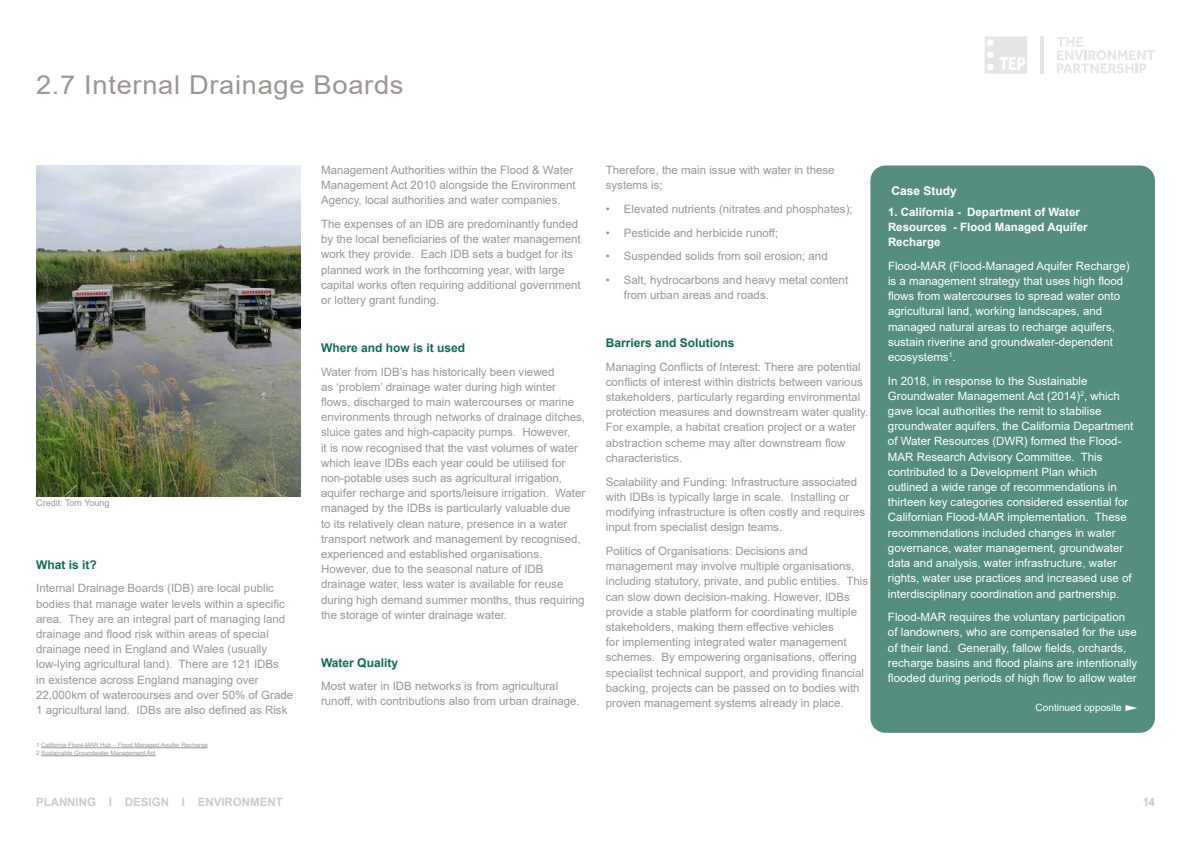
<style>
.page{position:relative;width:1191px;height:842px;background:#fff}
.page>*{position:absolute;margin:0;border:0;box-sizing:border-box;transform-origin:0 0}
.t1{font:26px "Arial";letter-spacing:.025em;color:#9b9692;scale:1.05 1}
.t2{font:700 12px "Arial";color:#0f6b58}
.t3{font:700 12px "Arial";color:#fff}
.t4{font:11.5px/15.2px "Arial";color:#9b9692}
.t5{font:11.5px/15.2px "Arial";color:#fff}
.t6{font:700 11.5px/15.2px "Arial";color:#fff}
.t7{font:700 11.5px "Arial";color:#9b9692}
.t8{font:10px "Arial";color:#fff}
.t9{font:9px "Arial";color:#9b9692}
.t10{font:6px/8px "Arial";color:#9b9692}
</style>
<div class="page">
<svg style="left:1057px;top:37px;width:98px;height:37px"></svg>
<hr style="left:1040px;top:36px;width:3px;height:38px;background:#e6e5e4">
<svg style="left:985px;top:36px;width:42px;height:38px"></svg>
<div style="left:870px;top:165px;width:285px;height:568px;background:#558e7e;border-radius:15px"></div>
<hr style="left:41px;top:747px;width:167px;height:1px;background:#9b9692">
<hr style="left:41px;top:755px;width:115px;height:1px;background:#9b9692">
<img style="left:36px;top:165px;width:264px;height:332px">
<svg style="left:1125px;top:705px;width:12px;height:6px"></svg>
<h1 class="t1" style="left:36px;top:67px;width:351px">2.7 Internal Drainage Boards</h1>
<p class="t9" style="left:36px;top:496px;width:75px">Credit: Tom Young</p>
<p class="t2" style="left:36px;top:556px;width:62px">What is it?</p>
<p class="t4" style="left:36px;top:581px;width:258px">Internal Drainage Boards (IDB) are local public bodies that manage water levels within a specific area. They are an integral part of managing land drainage and flood risk within areas of special drainage need in England and Wales (usually low-lying agricultural land). There are 121 IDBs<br>in existence across England managing over 22,000km of watercourses and over 50% of Grade 1 agricultural land. IDBs are also defined as Risk</p>
<p class="t10" style="left:36px;top:741px;width:173px">1 California Flood-MAR Hub – Flood Managed Aquifer Recharge<br>2 Sustainable Groundwater Management Act</p>
<p class="t4" style="left:321px;top:162px;width:256px">Management Authorities within the Flood &amp; Water<br>Management Act 2010 alongside the Environment<br>Agency, local authorities and water companies.</p>
<p class="t4" style="left:321px;top:216px;width:261px">The expenses of an IDB are predominantly funded by the local beneficiaries of the water management work they provide. Each IDB sets a budget for its planned work in the forthcoming year, with large capital works often requiring additional government or lottery grant funding.</p>
<p class="t2" style="left:321px;top:339px;width:146px">Where and how is it used</p>
<p class="t4" style="left:321px;top:364px;width:266px">Water from IDB’s has historically been viewed<br>as ‘problem’ drainage water during high winter flows, discharged to main watercourses or marine environments through networks of drainage ditches, sluice gates and high-capacity pumps. However,<br>it is now recognised that the vast volumes of water which leave IDBs each year could be utilised for non-potable uses such as agricultural irrigation, aquifer recharge and sports/leisure irrigation. Water managed by the IDBs is particularly valuable due<br>to its relatively clean nature, presence in a water transport network and management by recognised, experienced and established organisations.<br>However, due to the seasonal nature of IDB drainage water, less water is available for reuse during high demand summer months, thus requiring the storage of winter drainage water.</p>
<p class="t2" style="left:321px;top:654px;width:78px">Water Quality</p>
<p class="t4" style="left:321px;top:678px;width:260px">Most water in IDB networks is from agricultural runoff, with contributions also from urban drainage.</p>
<p class="t4" style="left:606px;top:162px;width:230px">Therefore, the main issue with water in these systems is;</p>
<p class="t4" style="left:606px;top:201px;width:248px">• Elevated nutrients (nitrates and phosphates);</p>
<p class="t4" style="left:606px;top:225px;width:174px">• Pesticide and herbicide runoff;</p>
<p class="t4" style="left:606px;top:248px;width:223px">• Suspended solids from soil erosion; and</p>
<p class="t4" style="left:624px;top:272px;width:226px;text-indent:-18px">• Salt, hydrocarbons and heavy metal content from urban areas and roads.</p>
<p class="t2" style="left:606px;top:334px;width:130px">Barriers and Solutions</p>
<p class="t4" style="left:606px;top:359px;width:264px">Managing Conflicts of Interest: There are potential conflicts of interest within districts between various stakeholders, particularly regarding environmental protection measures and downstream water quality.<br>For example, a habitat creation project or a water abstraction scheme may alter downstream flow characteristics.</p>
<p class="t4" style="left:606px;top:474px;width:261px">Scalability and Funding: Infrastructure associated with IDBs is typically large in scale. Installing or modifying infrastructure is often costly and requires input from specialist design teams.</p>
<p class="t4" style="left:606px;top:543px;width:264px">Politics of Organisations: Decisions and management may involve multiple organisations, including statutory, private, and public entities. This can slow down decision-making. However, IDBs provide a stable platform for coordinating multiple stakeholders, making them effective vehicles<br>for implementing integrated water management schemes. By empowering organisations, offering specialist technical support, and providing financial backing, projects can be passed on to bodies with proven management systems already in place.</p>
<p class="t3" style="left:891px;top:182px;width:67px">Case Study</p>
<p class="t6" style="left:888px;top:204px;width:201px">1. California - Department of Water<br>Resources - Flood Managed Aquifer<br>Recharge</p>
<p class="t5" style="left:888px;top:258px;width:243px">Flood-MAR (Flood-Managed Aquifer Recharge) is a management strategy that uses high flood flows from watercourses to spread water onto agricultural land, working landscapes, and managed natural areas to recharge aquifers, sustain riverine and groundwater-dependent ecosystems<sup>1</sup>.</p>
<p class="t5" style="left:888px;top:373px;width:247px">In 2018, in response to the Sustainable Groundwater Management Act (2014)<sup>2</sup>, which gave local authorities the remit to stabilise groundwater aquifers, the California Department of Water Resources (DWR) formed the Flood-MAR Research Advisory Committee. This contributed to a Development Plan which outlined a wide range of recommendations in thirteen key categories considered essential for Californian Flood-MAR implementation. These recommendations included changes in water governance, water management, groundwater data and analysis, water infrastructure, water rights, water use practices and increased use of interdisciplinary coordination and partnership.</p>
<p class="t5" style="left:888px;top:609px;width:251px">Flood-MAR requires the voluntary participation of landowners, who are compensated for the use of their land. Generally, fallow fields, orchards, recharge basins and flood plains are intentionally flooded during periods of high flow to allow water</p>
<p class="t8" style="left:1035px;top:701px;width:88px">Continued opposite</p>
<p class="t7" style="left:36px;top:794px;width:248px">PLANNING I DESIGN I ENVIRONMENT</p>
<p class="t7" style="left:1142px;top:794px;width:14px">14</p>
</div>
